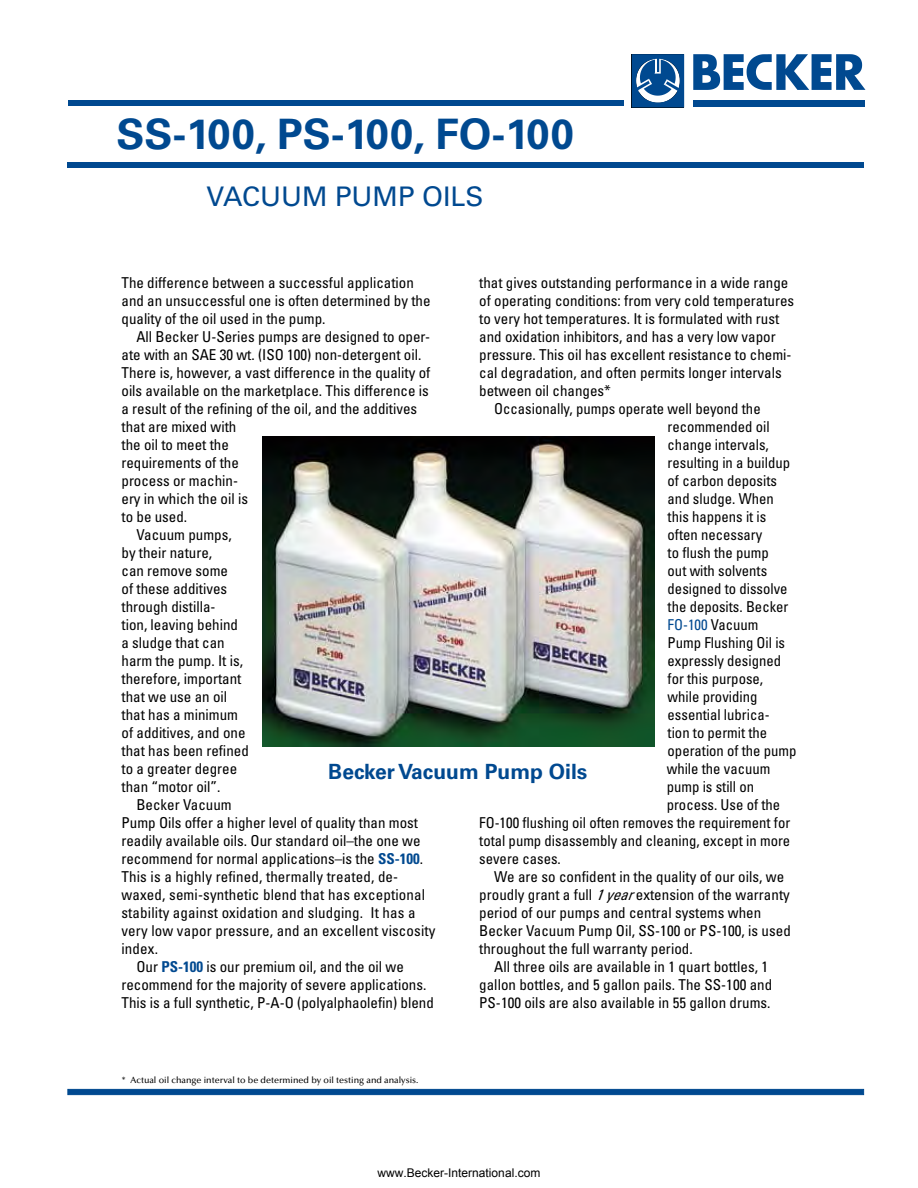
<style>
.page{position:relative;width:918px;height:1188px;background:#fff}
.page>*{position:absolute;margin:0;border:0;box-sizing:border-box;transform-origin:0 0}
.t1{font:700 42px "Univers";color:#004990}
.t2{font:27px "Univers";color:#004990}
.t3{font:700 21px "Univers";color:#004990}
.t4{font:condensed 15px/18px "Univers LT";color:#000}
.t5{font:condensed 15px "Univers LT";color:#004990}
.t6{font:12px "Arial";color:#000}
.t7{font:500 9px "Optima";color:#000}
.s1{font-weight:700;color:#004990}
.s2{color:#000}
.s3{font-style:italic}
</style>
<div class="page">
<div style="left:693px;top:100px;width:172px;height:7px;background:#004990"></div>
<svg style="left:693px;top:54px;width:172px;height:36px"></svg>
<svg style="left:632px;top:54px;width:52px;height:54px;background:#346ca3"></svg>
<div style="left:68px;top:100px;width:555px;height:6px;background:#004990"></div>
<div style="left:68px;top:1089px;width:796px;height:6px;background:#004990;border:1px solid #004990"></div>
<div style="left:68px;top:162px;width:796px;height:6px;background:#004990"></div>
<img style="left:262px;top:437px;width:392px;height:309px">
<h1 class="t1" style="left:116px;top:109px;width:459px">SS-100, PS-100, FO-100</h1>
<h2 class="t2" style="left:207px;top:180px;width:279px">VACUUM PUMP OILS</h2>
<p class="t4" style="left:122px;top:273px;width:311px">The difference between a successful application and an unsuccessful one is often determined by the quality of the oil used in the pump.</p>
<p class="t4" style="left:136px;top:327px;width:295px">All Becker U-Series pumps are designed to oper-</p>
<p class="t4" style="left:122px;top:345px;width:301px">ate with an SAE 30 wt. (ISO 100) non-detergent oil.</p>
<p class="t4" style="left:122px;top:363px;width:310px">There is, however, a vast difference in the quality of</p>
<p class="t4" style="left:122px;top:381px;width:309px">oils available on the marketplace. This difference is</p>
<p class="t4" style="left:122px;top:399px;width:297px">a result of the refining of the oil, and the additives</p>
<p class="t4" style="left:122px;top:417px;width:116px">that are mixed with</p>
<p class="t4" style="left:122px;top:435px;width:109px">the oil to meet the</p>
<p class="t4" style="left:122px;top:453px;width:119px">requirements of the</p>
<p class="t4" style="left:122px;top:471px;width:118px">process or machin-</p>
<p class="t4" style="left:122px;top:489px;width:128px">ery in which the oil is</p>
<p class="t4" style="left:122px;top:507px;width:67px">to be used.</p>
<p class="t4" style="left:136px;top:525px;width:97px">Vacuum pumps,</p>
<p class="t4" style="left:122px;top:543px;width:92px">by their nature,</p>
<p class="t4" style="left:122px;top:561px;width:108px">can remove some</p>
<p class="t4" style="left:122px;top:579px;width:107px">of these additives</p>
<p class="t4" style="left:122px;top:597px;width:96px">through distilla-</p>
<p class="t4" style="left:122px;top:615px;width:118px">tion, leaving behind</p>
<p class="t4" style="left:122px;top:633px;width:105px">a sludge that can</p>
<p class="t4" style="left:122px;top:651px;width:123px">harm the pump. It is,</p>
<p class="t4" style="left:122px;top:669px;width:121px">therefore, important</p>
<p class="t4" style="left:122px;top:687px;width:107px">that we use an oil</p>
<p class="t4" style="left:122px;top:705px;width:118px">that has a minimum</p>
<p class="t4" style="left:122px;top:723px;width:126px">of additives, and one</p>
<p class="t4" style="left:122px;top:741px;width:129px">that has been refined</p>
<p class="t4" style="left:122px;top:759px;width:117px">to a greater degree</p>
<p class="t4" style="left:122px;top:777px;width:101px">than “motor oil”.</p>
<p class="t4" style="left:136px;top:795px;width:97px">Becker Vacuum</p>
<p class="t4" style="left:122px;top:813px;width:298px">Pump Oils offer a higher level of quality than most</p>
<p class="t4" style="left:122px;top:831px;width:301px">readily available oils. Our standard oil–the one we</p>
<p class="t4" style="left:122px;top:849px;width:303px">recommend for normal applications–is the <span class="s1">SS-100</span>.</p>
<p class="t4" style="left:122px;top:867px;width:278px">This is a highly refined, thermally treated, de-</p>
<p class="t4" style="left:122px;top:885px;width:305px">waxed, semi-synthetic blend that has exceptional</p>
<p class="t4" style="left:122px;top:903px;width:296px">stability against oxidation and sludging. It has a</p>
<p class="t4" style="left:122px;top:921px;width:316px">very low vapor pressure, and an excellent viscosity</p>
<p class="t4" style="left:122px;top:939px;width:38px">index.</p>
<p class="t4" style="left:136px;top:957px;width:269px">Our <span class="s1">PS-100</span> is our premium oil, and the oil we</p>
<p class="t4" style="left:122px;top:975px;width:306px">recommend for the majority of severe applications.</p>
<p class="t4" style="left:122px;top:993px;width:314px">This is a full synthetic, P-A-O (polyalphaolefin) blend</p>
<p class="t4" style="left:479px;top:273px;width:311px">that gives outstanding performance in a wide range</p>
<p class="t4" style="left:479px;top:291px;width:316px">of operating conditions: from very cold temperatures</p>
<p class="t4" style="left:479px;top:309px;width:301px">to very hot temperatures. It is formulated with rust</p>
<p class="t4" style="left:479px;top:327px;width:298px">and oxidation inhibitors, and has a very low vapor</p>
<p class="t4" style="left:479px;top:345px;width:314px">pressure. This oil has excellent resistance to chemi-</p>
<p class="t4" style="left:479px;top:363px;width:304px">cal degradation, and often permits longer intervals</p>
<p class="t4" style="left:479px;top:381px;width:133px">between oil changes*</p>
<p class="t4" style="left:494px;top:399px;width:268px">Occasionally, pumps operate well beyond the</p>
<p class="t4" style="left:668px;top:417px;width:104px">recommended oil</p>
<p class="t4" style="left:668px;top:435px;width:103px">change intervals,</p>
<p class="t4" style="left:668px;top:453px;width:124px">resulting in a buildup</p>
<p class="t4" style="left:668px;top:471px;width:111px">of carbon deposits</p>
<p class="t4" style="left:668px;top:489px;width:108px">and sludge. When</p>
<p class="t4" style="left:668px;top:507px;width:100px">this happens it is</p>
<p class="t4" style="left:668px;top:525px;width:96px">often necessary</p>
<p class="t4" style="left:668px;top:543px;width:103px">to flush the pump</p>
<p class="t4" style="left:668px;top:561px;width:101px">out with solvents</p>
<p class="t4" style="left:668px;top:579px;width:122px">designed to dissolve</p>
<p class="t4" style="left:668px;top:597px;width:122px">the deposits. Becker</p>
<p class="t5" style="left:668px;top:615px;width:92px">FO-100 <span class="s2">Vacuum</span></p>
<p class="t4" style="left:668px;top:633px;width:119px">Pump Flushing Oil is</p>
<p class="t4" style="left:668px;top:651px;width:115px">expressly designed</p>
<p class="t4" style="left:668px;top:669px;width:97px">for this purpose,</p>
<p class="t4" style="left:668px;top:687px;width:91px">while providing</p>
<p class="t4" style="left:668px;top:705px;width:104px">essential lubrica-</p>
<p class="t4" style="left:668px;top:723px;width:101px">tion to permit the</p>
<p class="t4" style="left:668px;top:741px;width:130px">operation of the pump</p>
<p class="t4" style="left:667px;top:759px;width:105px">while the vacuum</p>
<p class="t4" style="left:667px;top:777px;width:89px">pump is still on</p>
<p class="t4" style="left:667px;top:795px;width:115px">process. Use of the</p>
<p class="t4" style="left:479px;top:813px;width:313px">FO-100 flushing oil often removes the requirement for</p>
<p class="t4" style="left:479px;top:831px;width:313px">total pump disassembly and cleaning, except in more</p>
<p class="t4" style="left:479px;top:849px;width:83px">severe cases.</p>
<p class="t4" style="left:494px;top:867px;width:292px">We are so confident in the quality of our oils, we</p>
<p class="t4" style="left:479px;top:885px;width:312px">proudly grant a full <span class="s3">1year</span>extension of the warranty</p>
<p class="t4" style="left:479px;top:903px;width:284px">period of our pumps and central systems when</p>
<p class="t4" style="left:479px;top:921px;width:313px">Becker Vacuum Pump Oil, SS-100 or PS-100, is used</p>
<p class="t4" style="left:479px;top:939px;width:215px">throughout the full warranty period.</p>
<p class="t4" style="left:494px;top:957px;width:275px">All three oils are available in 1 quart bottles, 1</p>
<p class="t4" style="left:479px;top:975px;width:295px">gallon bottles, and 5 gallon pails. The SS-100 and</p>
<p class="t4" style="left:479px;top:993px;width:293px">PS-100 oils are also available in 55 gallon drums.</p>
<h3 class="t3" style="left:328px;top:759px;width:261px">Becker Vacuum Pump Oils</h3>
<p class="t7" style="left:122px;top:1075px;width:299px">* Actual oil change interval to be determined by oil testing and analysis.</p>
<p class="t6" style="left:378px;top:1165px;width:164px">www.Becker-International.com</p>
</div>
